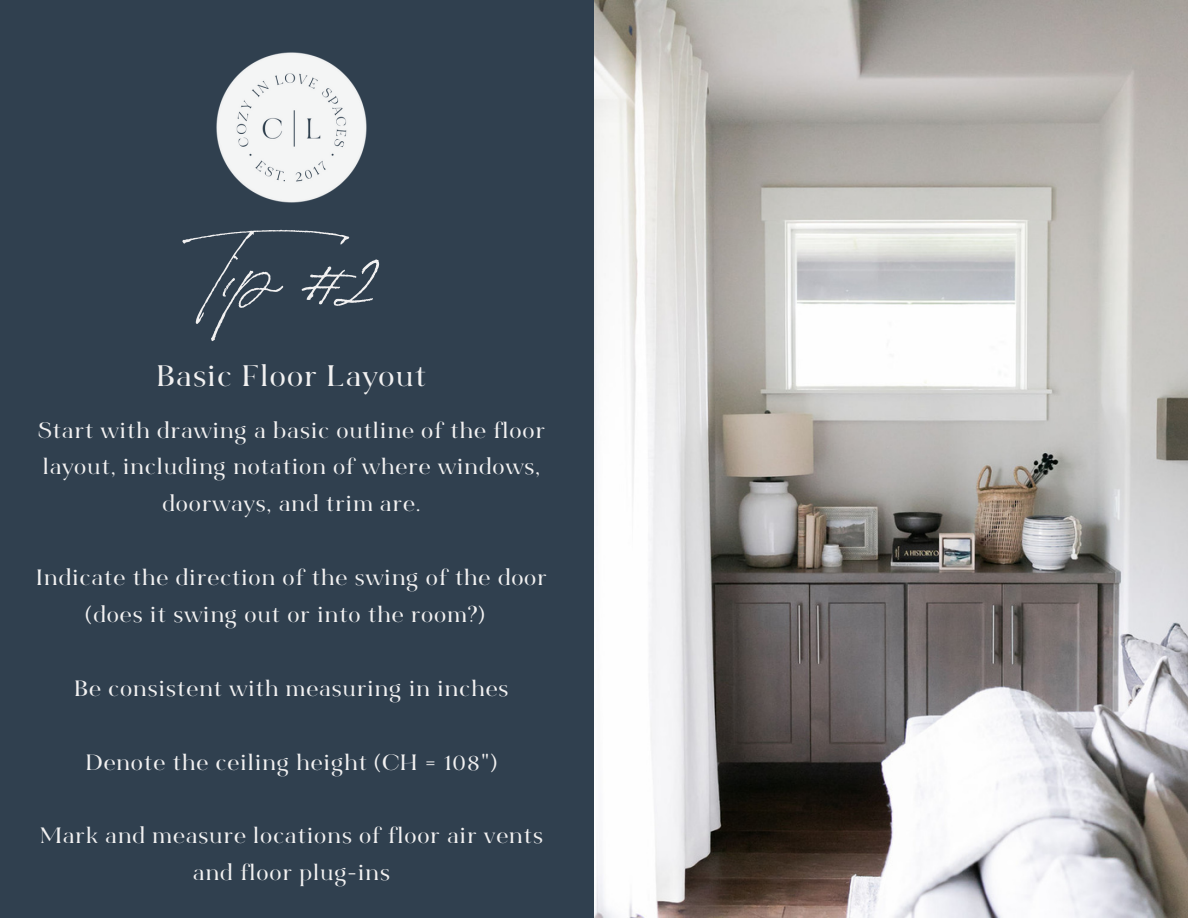
<style>
.page{position:relative;width:1188px;height:918px;background:#30404f}
.page>*{position:absolute;margin:0;border:0;box-sizing:border-box;transform-origin:0 0}
.t1{font:82.65px "Bon Vivant";color:#f2f1f1}
.t2{font:700 29.85px "Bon Vivant Serif";letter-spacing:.06em;color:#f2f1f1}
.t3{font:700 22.35px/36.9px "Bon Vivant Serif";letter-spacing:.06em;color:#f2f1f1;text-align:center}
</style>
<div class="page">
<img style="left:594px;top:0;width:594px;height:918px">
<img style="left:216px;top:52px;width:151px;height:151px">
<p class="t1" style="left:205px;top:223px;width:175px">Tip #2</p>
<p class="t2" style="left:157px;top:364px;width:270px">Basic Floor Layout</p>
<p class="t3" style="left:38px;top:414px;width:508px">Start with drawing a basic outline of the floor layout, including notation of where windows, doorways, and trim are.</p>
<p class="t3" style="left:36px;top:562px;width:512px">Indicate the direction of the swing of the door (does it swing out or into the room?)</p>
<p class="t3" style="left:75px;top:672px;width:435px">Be consistent with measuring in inches</p>
<p class="t3" style="left:86px;top:746px;width:412px">Denote the ceiling height (CH = 108")</p>
<p class="t3" style="left:40px;top:820px;width:504px">Mark and measure locations of floor air vents and floor plug-ins</p>
</div>
